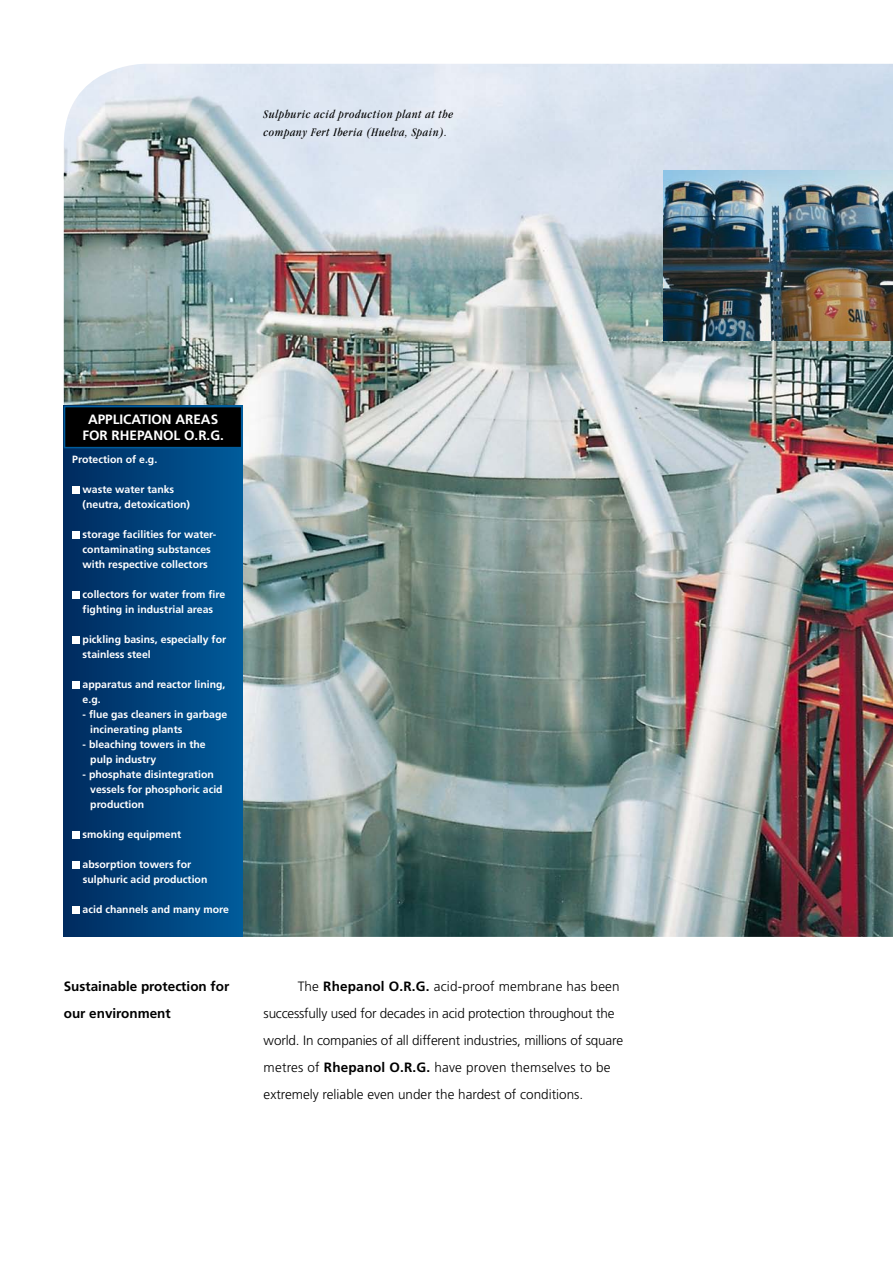
<style>
.page{position:relative;width:893px;height:1263px;background:#fff}
.page>*{position:absolute;margin:0;border:0;box-sizing:border-box;transform-origin:0 0}
.t1{font:300 13.5px/27px "Frutiger";letter-spacing:-.01em;color:#000}
.t2{font:700 13.5px/27px "Frutiger";color:#000}
.t3{font:700 13.5px/16.2px "Frutiger";color:#fff;text-align:center}
.t4{font:italic condensed 12px/18px "Garamond";letter-spacing:.05em;color:#000}
.t5{font:700 10.5px/15px "Frutiger";color:#fff}
.s1{font-weight:700}
</style>
<div class="page">
<img style="left:64px;top:64px;width:829px;height:873px">
<div style="left:64px;top:406px;width:178px;height:531px;background:linear-gradient(to right,#012c5f,#005a9a)"></div>
<div style="left:65px;top:407px;width:177px;height:41px;background:#000"></div>
<div style="left:64px;top:406px;width:178px;height:42px;border:2px solid #005c9c"></div>
<div style="left:72px;top:486px;width:8px;height:7px;background:#fff"></div>
<div style="left:72px;top:531px;width:8px;height:7px;background:#fff"></div>
<div style="left:72px;top:591px;width:8px;height:7px;background:#fff"></div>
<div style="left:72px;top:636px;width:8px;height:7px;background:#fff"></div>
<div style="left:72px;top:681px;width:8px;height:7px;background:#fff"></div>
<div style="left:72px;top:831px;width:8px;height:7px;background:#fff"></div>
<div style="left:72px;top:861px;width:8px;height:7px;background:#fff"></div>
<div style="left:72px;top:906px;width:8px;height:7px;background:#fff"></div>
<img style="left:663px;top:170px;width:230px;height:170px">
<p class="t4" style="left:264px;top:105px;width:191px">Sulphuric acid production plant at the company Fert Iberia (Huelva, Spain).</p>
<p class="t3" style="left:82px;top:411px;width:143px">APPLICATION AREAS<br>FOR RHEPANOL O.R.G.</p>
<p class="t5" style="left:72px;top:452px;width:86px">Protection of e.g.</p>
<p class="t5" style="left:83px;top:482px;width:109px">waste water tanks (neutra, detoxication)</p>
<p class="t5" style="left:83px;top:527px;width:135px">storage facilities for water&shy;contaminating substances with respective collectors</p>
<p class="t5" style="left:83px;top:587px;width:144px">collectors for water from fire fighting in industrial areas</p>
<p class="t5" style="left:83px;top:632px;width:145px">pickling basins, especially for stainless steel</p>
<p class="t5" style="left:83px;top:677px;width:144px">apparatus and reactor lining, e.g.</p>
<p class="t5" style="left:90px;top:707px;width:139px;text-indent:-8px">- flue gas cleaners in garbage incinerating plants</p>
<p class="t5" style="left:90px;top:737px;width:117px;text-indent:-8px">- bleaching towers in the pulp industry</p>
<p class="t5" style="left:90px;top:767px;width:134px;text-indent:-8px">- phosphate disintegration vessels for phosphoric acid production</p>
<p class="t5" style="left:83px;top:827px;width:100px">smoking equipment</p>
<p class="t5" style="left:83px;top:857px;width:126px">absorption towers for sulphuric acid production</p>
<p class="t5" style="left:83px;top:902px;width:148px">acid channels and many more</p>
<p class="t2" style="left:64px;top:973px;width:167px">Sustainable protection for our environment</p>
<p class="t1" style="left:264px;top:973px;width:361px;text-indent:34px">The <span class="s1">Rhepanol O.R.G.</span> acid-proof membrane has been successfully used for decades in acid protection throughout the world. In companies of all different industries, millions of square metres of <span class="s1">Rhepanol O.R.G.</span> have proven themselves to be extremely reliable even under the hardest of conditions.</p>
</div>
